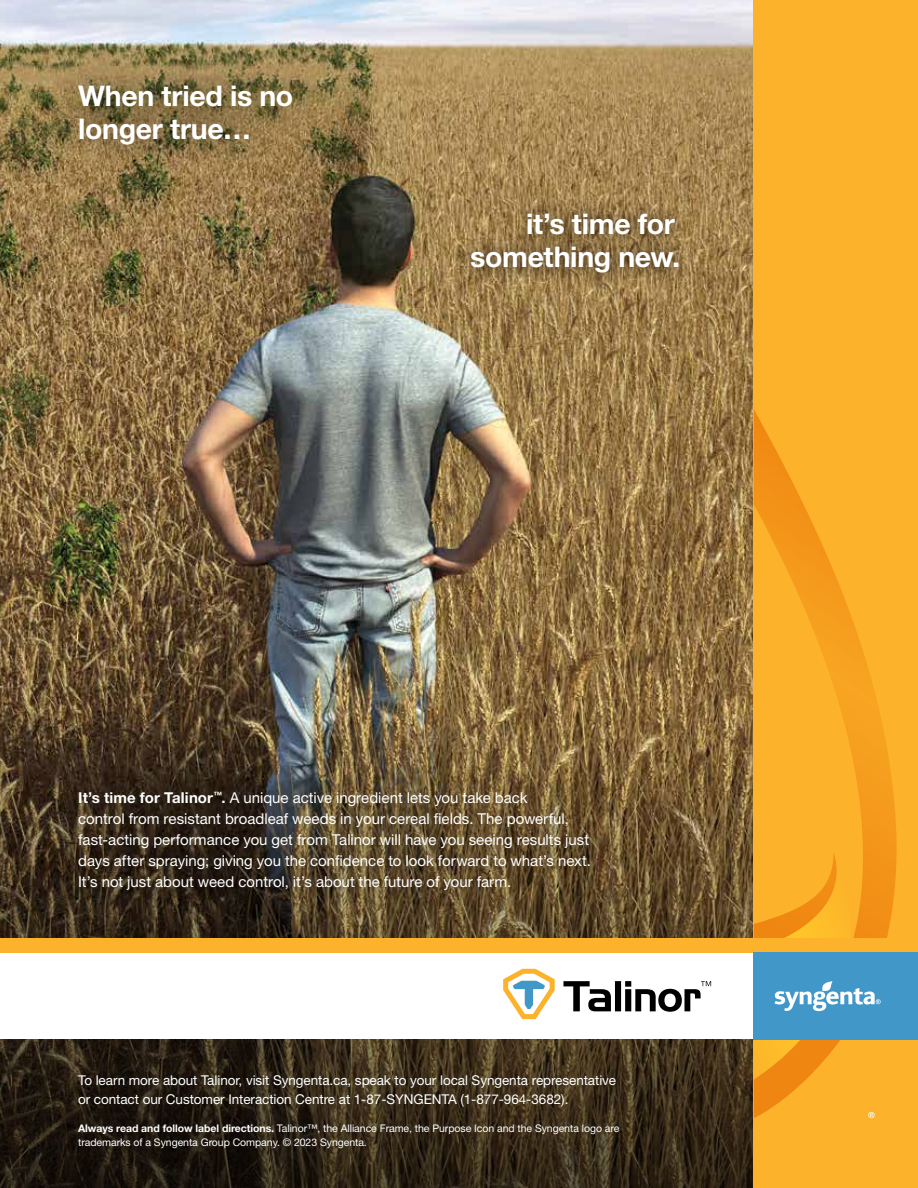
<style>
.page{position:relative;width:918px;height:1188px;background:#fff}
.page>*{position:absolute;margin:0;border:0;box-sizing:border-box;transform-origin:0 0}
.t1{font:700 28.5px/33px "Helvetica Neue LT Std";letter-spacing:-.01em;color:#fff}
.t2{font:15px/21px "Helvetica Neue LT Std";color:#fff}
.t3{font:13.5px/18.9px "Helvetica Neue LT Std";letter-spacing:-.005em;color:#fff}
.t4{font:10.5px/14.4px "Helvetica Neue LT Std";letter-spacing:-.005em;color:#fff}
.s1{font-weight:700}
</style>
<div class="page">
<img style="left:0;top:0;width:754px;height:704px">
<svg style="left:0;top:704px;width:754px;height:484px;background:#483923"></svg>
<div style="left:48px;top:760px;width:571px;height:160px;background:#000;opacity:.15"></div>
<div style="left:48px;top:55px;width:274px;height:121px;background:#000;opacity:.29"></div>
<div style="left:453px;top:196px;width:243px;height:95px;background:#000;opacity:.47"></div>
<div style="left:0;top:952px;width:918px;height:87px;background:#fff"></div>
<div style="left:754px;top:0;width:164px;height:1188px;background:#fcb32b"></div>
<svg style="left:754px;top:410px;width:143px;height:708px"></svg>
<div style="left:0;top:938px;width:918px;height:15px;background:#fcb32b"></div>
<div style="left:754px;top:953px;width:164px;height:87px;background:#4297c9"></div>
<svg style="left:868px;top:1112px;width:7px;height:6px"></svg>
<svg style="left:754px;top:870px;width:127px;height:209px"></svg>
<svg style="left:503px;top:969px;width:52px;height:50px"></svg>
<svg style="left:563px;top:981px;width:148px;height:31px"></svg>
<h1 class="t1" style="left:78px;top:79px;width:217px">When tried is no longer true…</h1>
<h1 class="t1" style="left:470px;top:207px;width:211px;text-align:right">it’s time for something new.</h1>
<p class="t2" style="left:78px;top:787px;width:514px"><span class="s1">It’s time for Talinor</span><sup>™</sup><span class="s1">.</span> A unique active ingredient lets you take back<br>control from resistant broadleaf weeds in your cereal fields. The powerful, fast-acting performance you get from Talinor will have you seeing results just days after spraying; giving you the confidence to look forward to what’s next.<br>It’s not just about weed control, it’s about the future of your farm.</p>
<p class="t3" style="left:78px;top:1071px;width:540px">To learn more about Talinor, visit Syngenta.ca, speak to your local Syngenta representative or contact our Customer Interaction Centre at 1-87-SYNGENTA (1-877-964-3682).</p>
<p class="t4" style="left:78px;top:1121px;width:543px"><span class="s1">Always read and follow label directions.</span> Talinor™, the Alliance Frame, the Purpose Icon and the Syngenta logo are trademarks of a Syngenta Group Company. © 2023 Syngenta.</p>
</div>
